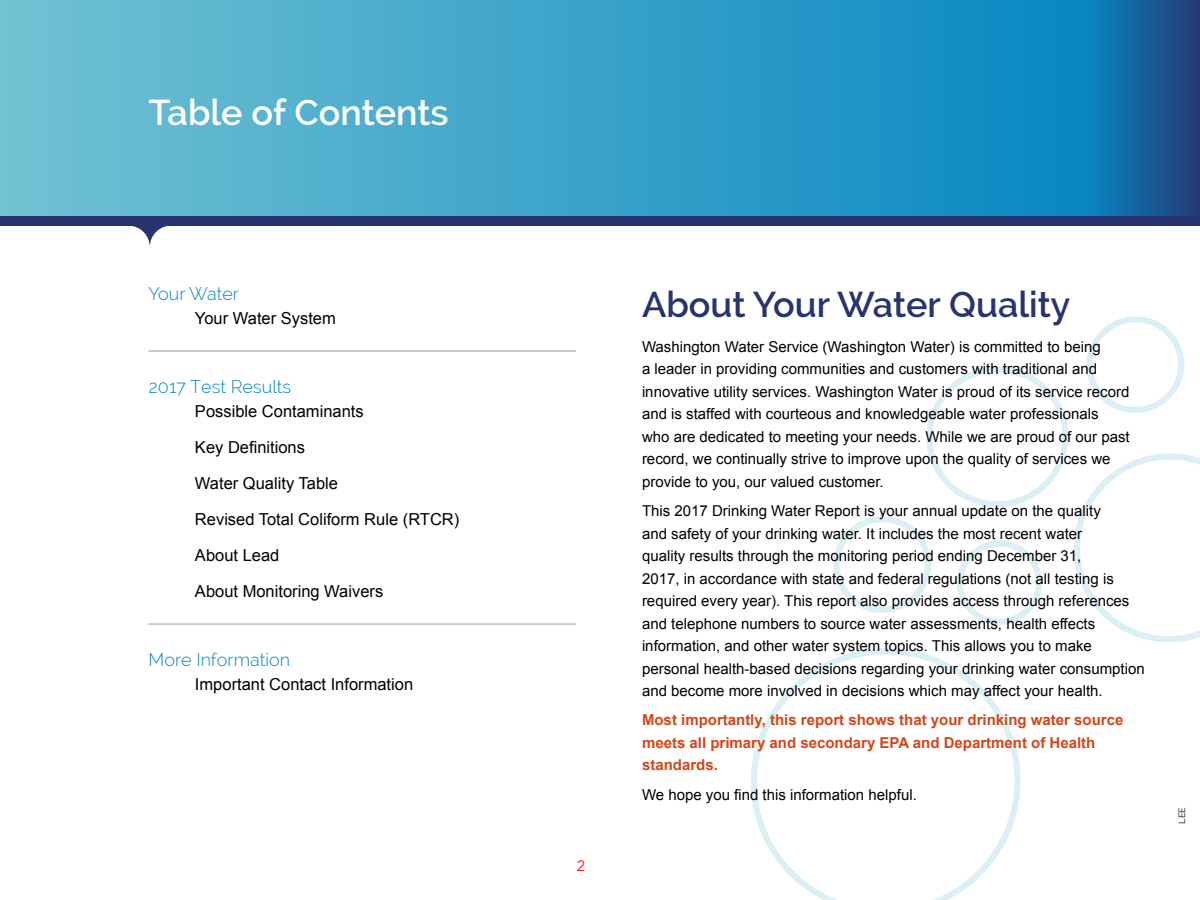
<style>
.page{position:relative;width:1200px;height:900px;background:#fff}
.page>*{position:absolute;margin:0;border:0;box-sizing:border-box;transform-origin:0 0}
.t1{font:600 36px "Raleway";color:#273470}
.t2{font:600 36px "Raleway";color:#fff}
.t3{font:300 18px "Raleway";color:#0887c3}
.t4{font:16.5px/36px "Arial";color:#000}
.t5{font:15px/22.5px "Arial";color:#000}
.t6{font:700 15px/22.5px "Arial";color:#d3461a}
.t7{font:15px "Avenir Next LT Com";color:#f00}
.t8{font:9px "Raleway";color:#000}
</style>
<div class="page">
<svg style="left:751px;top:648px;width:270px;height:252px"></svg>
<svg style="left:833px;top:316px;width:367px;height:327px"></svg>
<svg style="left:0;top:0;width:1200px;height:216px;background:#3a9ec6"></svg>
<div style="left:0;top:216px;width:1200px;height:10px;background:#273470"></div>
<svg style="left:132px;top:226px;width:36px;height:21px"></svg>
<hr style="left:148px;top:351px;width:428px;height:1px;background:#999d9e">
<hr style="left:148px;top:624px;width:428px;height:1px;background:#999d9e">
<h1 class="t2" style="left:148px;top:92px;width:302px">Table of Contents</h1>
<p class="t3" style="left:148px;top:284px;width:92px">Your Water</p>
<p class="t4" style="left:195px;top:301px;width:142px">Your Water System</p>
<p class="t3" style="left:148px;top:377px;width:144px">2017 Test Results</p>
<p class="t4" style="left:195px;top:394px;width:266px">Possible Contaminants<br>Key Definitions<br>Water Quality Table<br>Revised Total Coliform Rule (RTCR)<br>About Lead<br>About Monitoring Waivers</p>
<p class="t3" style="left:148px;top:650px;width:143px">More Information</p>
<p class="t4" style="left:195px;top:667px;width:220px">Important Contact Information</p>
<p class="t7" style="left:577px;top:857px;width:10px">2</p>
<h1 class="t1" style="left:642px;top:284px;width:430px">About Your Water Quality</h1>
<p class="t5" style="left:642px;top:335px;width:489px">Washington Water Service (Washington Water) is committed to being<br>a leader in providing communities and customers with traditional and innovative utility services. Washington Water is proud of its service record and is staffed with courteous and knowledgeable water professionals who are dedicated to meeting your needs. While we are proud of our past record, we continually strive to improve upon the quality of services we provide to you, our valued customer.</p>
<p class="t5" style="left:642px;top:500px;width:504px">This 2017 Drinking Water Report is your annual update on the quality<br>and safety of your drinking water. It includes the most recent water<br>quality results through the monitoring period ending December 31,<br>2017, in accordance with state and federal regulations (not all testing is required every year). This report also provides access through references and telephone numbers to source water assessments, health effects information, and other water system topics. This allows you to make personal health-based decisions regarding your drinking water consumption and become more involved in decisions which may affect your health.</p>
<p class="t6" style="left:642px;top:709px;width:483px">Most importantly, this report shows that your drinking water source meets all primary and secondary EPA and Department of Health standards.</p>
<p class="t5" style="left:642px;top:783px;width:276px">We hope you find this information helpful.</p>
<p class="t8" style="left:1177px;top:824px;width:18px;rotate:-90deg">LEE</p>
</div>
